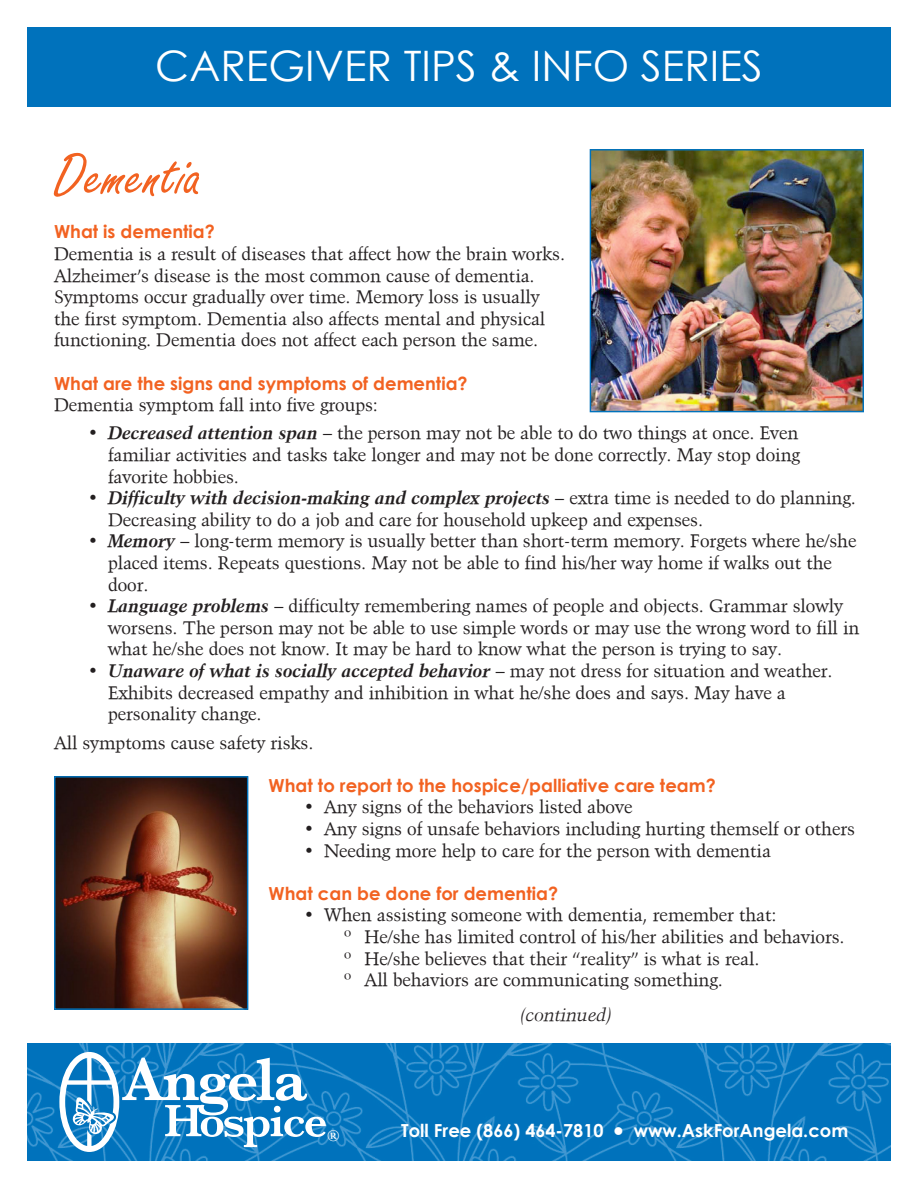
<style>
.page{position:relative;width:918px;height:1188px;background:#fff}
.page>*{position:absolute;margin:0;border:0;box-sizing:border-box;transform-origin:0 0}
.t1{font:61.5px "Freehand";color:#f26221}
.t2{font:42px "Century Gothic";color:#fff}
.t3{font:18px/21.6px "Crystal";color:#231f20}
.t4{font:700 18px "Century Gothic";color:#f26221}
.t5{font:700 18px "Century Gothic";color:#fff}
.t6{font:italic 18px "Crystal";color:#231f20}
.t7{font:600 15.75px "Baskerville Nova";color:#fff}
.s1{font-weight:700;font-style:italic}
</style>
<div class="page">
<div style="left:27px;top:27px;width:864px;height:79px;background:#0072bc"></div>
<img style="left:592px;top:151px;width:270px;height:259px">
<div style="left:590px;top:149px;width:274px;height:263px;border:1px solid #0072bc"></div>
<img style="left:27px;top:1043px;width:864px;height:118px">
<svg style="left:59px;top:1052px;width:267px;height:100px"></svg>
<img style="left:56px;top:778px;width:190px;height:230px">
<div style="left:54px;top:776px;width:194px;height:234px;border:1px solid #0072bc"></div>
<p class="t2" style="left:155px;top:37px;width:609px">CAREGIVER TIPS &amp; INFO SERIES</p>
<p class="t1" style="left:54px;top:139px;width:148px">Dementia</p>
<p class="t4" style="left:54px;top:218px;width:162px">What is dementia?</p>
<p class="t3" style="left:54px;top:243px;width:513px">Dementia is a result of diseases that affect how the brain works.<br>Alzheimer’s disease is the most common cause of dementia.<br>Symptoms occur gradually over time. Memory loss is usually the first symptom. Dementia also affects mental and physical functioning. Dementia does not affect each person the same.</p>
<p class="t4" style="left:54px;top:369px;width:415px">What are the signs and symptoms of dementia?</p>
<p class="t3" style="left:54px;top:394px;width:326px">Dementia symptom fall into five groups:</p>
<p class="t3" style="left:108px;top:422px;width:693px;text-align:justify;text-indent:-20px"><span class="s1">• Decreased attention span</span> – the person may not be able to do two things at once. Even familiar activities and tasks take longer and may not be done correctly. May stop doing favorite hobbies.</p>
<p class="t3" style="left:108px;top:487px;width:749px;text-indent:-20px"><span class="s1">• Difficulty with decision-making and complex projects</span> – extra time is needed to do planning.<br>Decreasing ability to do a job and care for household upkeep and expenses.</p>
<p class="t3" style="left:108px;top:530px;width:750px;text-indent:-20px"><span class="s1">• Memory</span> – long-term memory is usually better than short-term memory. Forgets where he/she placed items. Repeats questions. May not be able to find his/her way home if walks out the door.</p>
<p class="t3" style="left:108px;top:595px;width:753px;text-indent:-20px"><span class="s1">• Language problems</span> – difficulty remembering names of people and objects. Grammar slowly worsens. The person may not be able to use simple words or may use the wrong word to fill in what he/she does not know. It may be hard to know what the person is trying to say.</p>
<p class="t3" style="left:108px;top:660px;width:726px;text-indent:-20px"><span class="s1">• Unaware of what is socially accepted behavior</span> – may not dress for situation and weather.<br>Exhibits decreased empathy and inhibition in what he/she does and says. May have a personality change.</p>
<p class="t3" style="left:54px;top:731px;width:261px">All symptoms cause safety risks.</p>
<p class="t4" style="left:269px;top:772px;width:449px">What to report to the hospice/palliative care team?</p>
<p class="t3" style="left:304px;top:796px;width:330px">• Any signs of the behaviors listed above</p>
<p class="t3" style="left:304px;top:818px;width:553px">• Any signs of unsafe behaviors including hurting themself or others</p>
<p class="t3" style="left:304px;top:839px;width:469px">• Needing more help to care for the person with dementia</p>
<p class="t4" style="left:269px;top:880px;width:291px">What can be done for dementia?</p>
<p class="t3" style="left:304px;top:904px;width:474px">• When assisting someone with dementia, remember that:</p>
<p class="t3" style="left:344px;top:926px;width:502px">º He/she has limited control of his/her abilities and behaviors.</p>
<p class="t3" style="left:344px;top:947px;width:417px">º He/she believes that their “reality” is what is real.</p>
<p class="t3" style="left:344px;top:969px;width:380px">º All behaviors are communicating something.</p>
<p class="t6" style="left:520px;top:1004px;width:94px">(continued)</p>
<p class="t7" style="left:327px;top:1124px;width:13px">®</p>
<p class="t5" style="left:401px;top:1117px;width:449px">Toll Free (866) 464-7810 ● www.AskForAngela.com</p>
</div>
